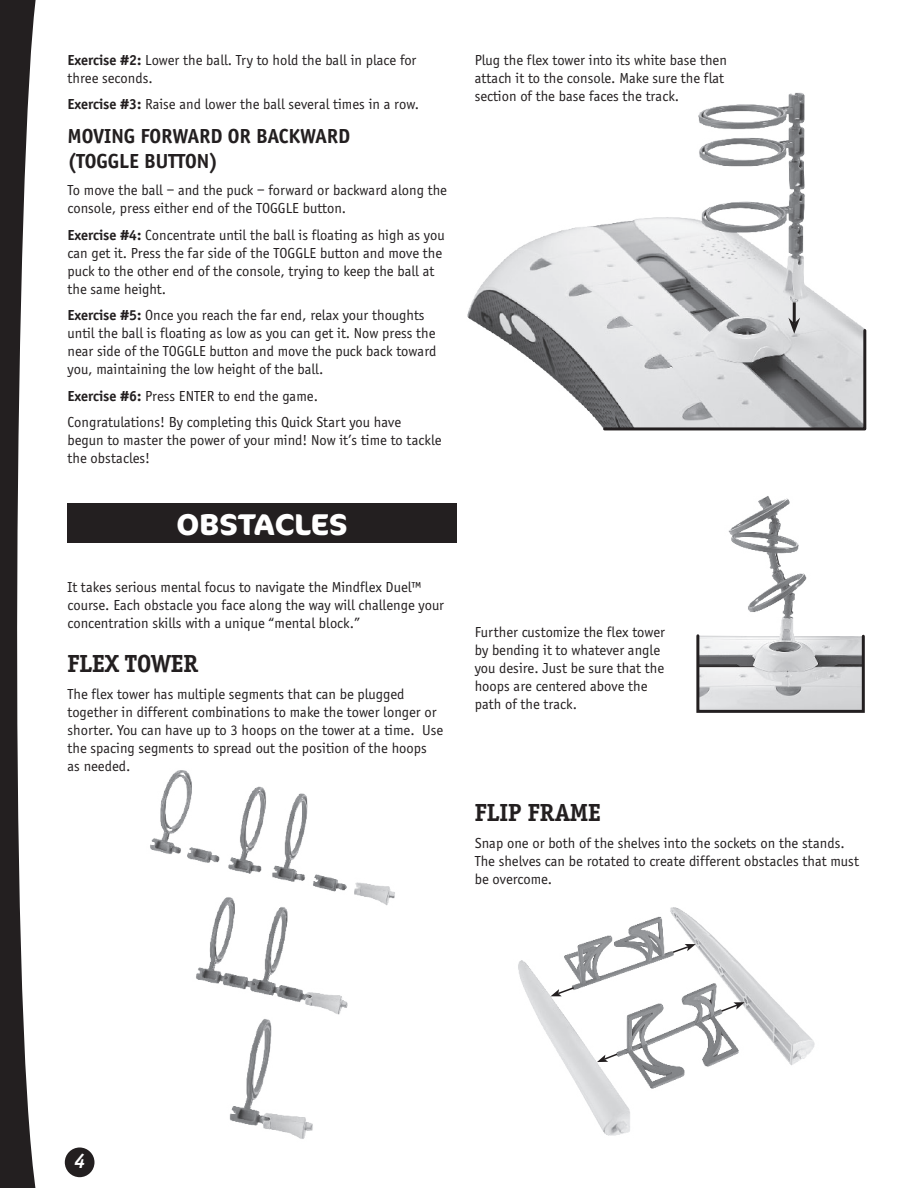
<style>
.page{position:relative;width:918px;height:1188px;background:#fff}
.page>*{position:absolute;margin:0;border:0;box-sizing:border-box;transform-origin:0 0}
.t1{font:700 30px "Cocon";color:#fff}
.t2{font:700 25.5px "Officina Serif EFOP";color:#231f20}
.t3{font:700 21px/25.2px "Officina Sans EFOP";color:#231f20}
.t4{font:italic 700 21px "Officina Sans EFOP";color:#fff}
.t5{font:15px/18px "Officina Sans EFOP";color:#231f20}
.s1{font-weight:700}
</style>
<div class="page">
<svg style="left:0;top:0;width:36px;height:1188px;fill:#231f20"></svg>
<div style="left:65px;top:1148px;width:29px;height:29px;background:#231f20;border-radius:50%"></div>
<div style="left:68px;top:503px;width:389px;height:40px;background:#231f20"></div>
<img style="left:150px;top:770px;width:245px;height:136px">
<img style="left:186px;top:890px;width:165px;height:125px">
<img style="left:221px;top:1011px;width:99px;height:128px">
<img style="left:700px;top:496px;width:161px;height:213px">
<div style="left:696px;top:634px;width:169px;height:79px;border:3px solid #231f20"></div>
<img style="left:518px;top:907px;width:297px;height:229px">
<svg style="left:671px;top:944px;width:25px;height:10px"></svg>
<svg style="left:720px;top:1002px;width:25px;height:11px"></svg>
<svg style="left:551px;top:986px;width:25px;height:10px"></svg>
<svg style="left:597px;top:1052px;width:22px;height:10px"></svg>
<img style="left:467px;top:92px;width:383px;height:335px">
<hr style="left:793px;top:302px;width:3px;height:21px;background:#231f20">
<svg style="left:602px;top:318px;width:265px;height:113px;background:#c0c1c3"></svg>
<p class="t5" style="left:68px;top:51px;width:351px"><span class="s1">Exercise #2:</span> Lower the ball. Try to hold the ball in place for three seconds.</p>
<p class="t5" style="left:68px;top:95px;width:353px"><span class="s1">Exercise #3:</span> Raise and lower the ball several times in a row.</p>
<h3 class="t3" style="left:68px;top:123px;width:284px">MOVING FORWARD OR BACKWARD (TOGGLE BUTTON)</h3>
<p class="t5" style="left:68px;top:181px;width:381px">To move the ball – and the puck – forward or backward along the console, press either end of the TOGGLE button.</p>
<p class="t5" style="left:68px;top:226px;width:379px"><span class="s1">Exercise #4:</span> Concentrate until the ball is floating as high as you can get it. Press the far side of the TOGGLE button and move the puck to the other end of the console, trying to keep the ball at the same height.</p>
<p class="t5" style="left:68px;top:306px;width:370px"><span class="s1">Exercise #5:</span> Once you reach the far end, relax your thoughts until the ball is floating as low as you can get it. Now press the near side of the TOGGLE button and move the puck back toward you, maintaining the low height of the ball.</p>
<p class="t5" style="left:68px;top:383px;width:335px;line-height:26.7px"><span class="s1">Exercise #6:</span> Press ENTER to end the game.<br>Congratulations! By completing this Quick Start you have</p>
<p class="t5" style="left:68px;top:432px;width:376px">begun to master the power of your mind! Now it’s time to tackle the obstacles!</p>
<h1 class="t1" style="left:177px;top:503px;width:172px">OBSTACLES</h1>
<p class="t5" style="left:68px;top:578px;width:378px">It takes serious mental focus to navigate the Mindflex Duel™ course. Each obstacle you face along the way will challenge your concentration skills with a unique “mental block.”</p>
<h2 class="t2" style="left:68px;top:649px;width:132px">FLEX TOWER</h2>
<p class="t5" style="left:68px;top:685px;width:377px">The flex tower has multiple segments that can be plugged together in different combinations to make the tower longer or shorter. You can have up to 3 hoops on the tower at a time. Use the spacing segments to spread out the position of the hoops<br>as needed.</p>
<p class="t5" style="left:475px;top:51px;width:254px">Plug the flex tower into its white base then attach it to the console. Make sure the flat section of the base faces the track.</p>
<p class="t5" style="left:475px;top:624px;width:192px">Further customize the flex tower by bending it to whatever angle you desire. Just be sure that the hoops are centered above the path of the track.</p>
<h2 class="t2" style="left:475px;top:798px;width:128px">FLIP FRAME</h2>
<p class="t5" style="left:475px;top:834px;width:386px">Snap one or both of the shelves into the sockets on the stands.<br>The shelves can be rotated to create different obstacles that must be overcome.</p>
<h3 class="t4" style="left:74px;top:1149px;width:12px">4</h3>
</div>
